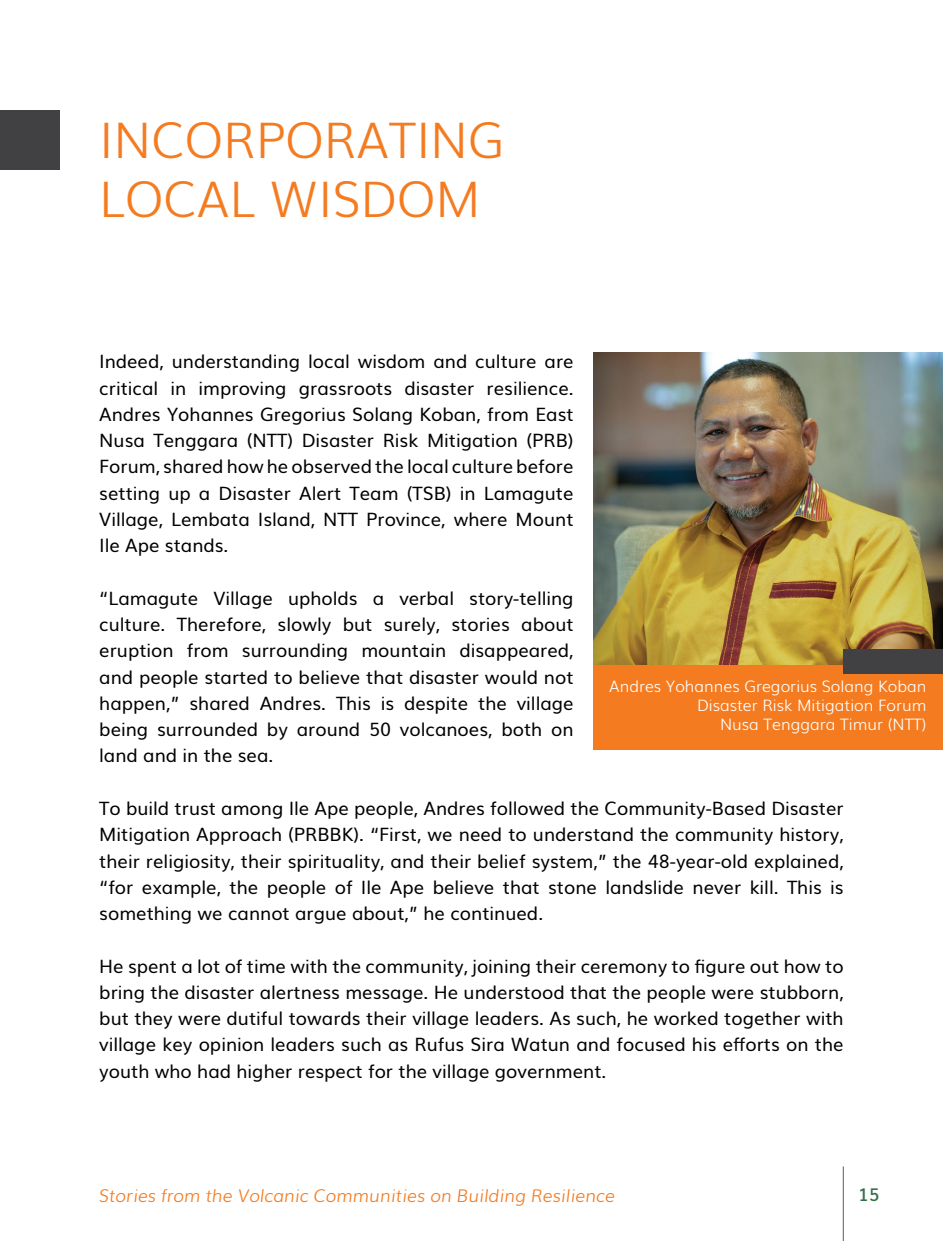
<style>
.page{position:relative;width:943px;height:1241px;background:#fff}
.page>*{position:absolute;margin:0;border:0;box-sizing:border-box;transform-origin:0 0}
.t1{font:300 49px/58.8px "Muli";color:#f47b20}
.t2{font:18.38px/26.2px "Muli";color:#000;text-align:justify}
.t3{font:italic 300 17.5px "Muli";color:#f47b20}
.t4{font:600 17.5px "Muli";color:#34704e}
.t5{font:300 15.75px/18.9px "Muli";color:#fff;text-align:right}
</style>
<div class="page">
<hr style="left:842px;top:1166px;width:1px;height:74px;background:#58595b">
<div style="left:0;top:110px;width:60px;height:59px;background:#414042"></div>
<img style="left:593px;top:352px;width:350px;height:312px">
<div style="left:593px;top:664px;width:350px;height:85px;background:#f47b20"></div>
<div style="left:843px;top:648px;width:99px;height:25px;background:#414042"></div>
<h1 class="t1" style="left:99px;top:107px;width:407px">INCORPORATING<br>LOCAL WISDOM</h1>
<p class="t2" style="left:99px;top:347px;width:476px">Indeed, understanding local wisdom and culture are critical in improving grassroots disaster resilience.<br>Andres Yohannes Gregorius Solang Koban, from East Nusa Tenggara (NTT) Disaster Risk Mitigation (PRB)<br>Forum, shared how he observed the local culture before setting up a Disaster Alert Team (TSB) in Lamagute Village, Lembata Island, NTT Province, where Mount Ile Ape stands.</p>
<p class="t2" style="left:99px;top:583px;width:476px">“Lamagute Village upholds a verbal story-telling culture. Therefore, slowly but surely, stories about eruption from surrounding mountain disappeared, and people started to believe that disaster would not happen,” shared Andres. This is despite the village being surrounded by around 50 volcanoes, both on land and in the sea.</p>
<p class="t2" style="left:99px;top:793px;width:746px">To build trust among Ile Ape people, Andres followed the Community-Based Disaster Mitigation Approach (PRBBK). “First, we need to understand the community history, their religiosity, their spirituality, and their belief system,” the 48-year-old explained, “for example, the people of Ile Ape believe that stone landslide never kill. This is something we cannot argue about,” he continued.</p>
<p class="t2" style="left:99px;top:951px;width:746px">He spent a lot of time with the community, joining their ceremony to figure out how to bring the disaster alertness message. He understood that the people were stubborn, but they were dutiful towards their village leaders. As such, he worked together with village key opinion leaders such as Rufus Sira Watun and focused his efforts on the youth who had higher respect for the village government.</p>
<p class="t5" style="left:609px;top:675px;width:319px">Andres Yohannes Gregorius Solang Koban<br>Disaster Risk Mitigation Forum<br>Nusa Tenggara Timur (NTT)</p>
<p class="t3" style="left:99px;top:1181px;width:517px">Stories from the Volcanic Communities on Building Resilience</p>
<p class="t4" style="left:858px;top:1179px;width:23px">15</p>
</div>
